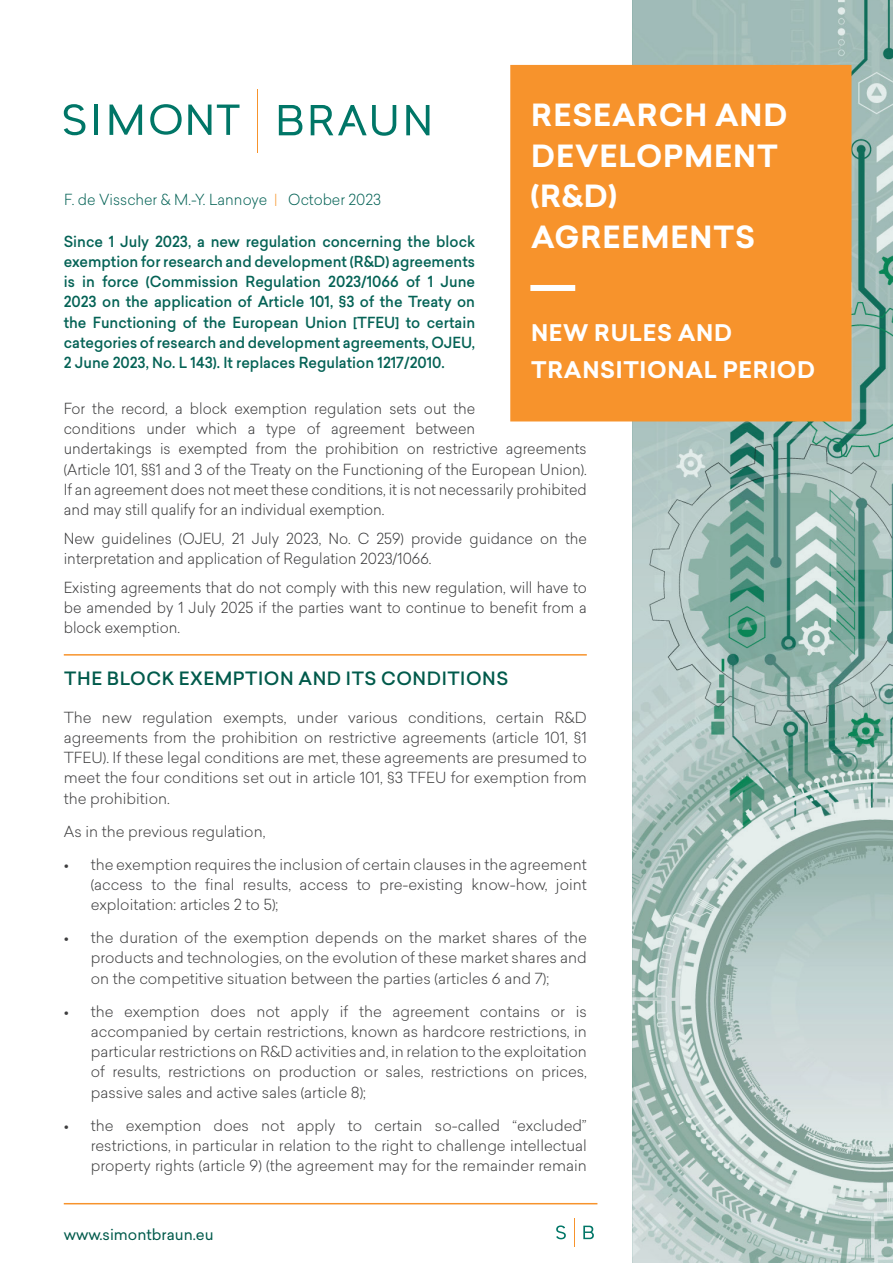
<style>
.page{position:relative;width:893px;height:1263px;background:#fff}
.page>*{position:absolute;margin:0;border:0;box-sizing:border-box;transform-origin:0 0}
.t1{font:700 30px/40.5px "Sailec";letter-spacing:.03em;color:#fff}
.t2{font:700 22.5px/37.5px "Sailec";letter-spacing:.03em;color:#fff}
.Titre_1_-_green_bold_underlined{font:500 18px "Sailec";letter-spacing:.03em;color:#005a4b}
.Texte{font:300 15px/20.2px "Sailec";color:#3e3e3f;text-align:justify}
.Intro{font:300 15px/20.2px "Sailec";color:#383839;scale:.96 1}
.Intro-2{font:500 15px/20.2px "Sailec";color:#046255;text-align:justify;scale:.96 1}
.Intro-3{font:300 15px "Sailec";color:#046255;scale:.96 1}
.t3{font:15px "Sailec";color:#005a4b}
.s1{color:#f89c3c}
</style>
<div class="page">
<img style="left:632px;top:0;width:261px;height:1263px">
<hr style="left:64px;top:1203px;width:533px;height:1px;background:#f7932c">
<svg style="left:574px;top:1218px;width:1px;height:28px"></svg>
<svg style="left:556px;top:1225px;width:10px;height:14px"></svg>
<svg style="left:583px;top:1225px;width:11px;height:14px"></svg>
<hr style="left:257px;top:89px;width:1px;height:64px;background:#f7932c">
<hr style="left:94px;top:105px;width:4px;height:30px;background:#007667">
<svg style="left:110px;top:105px;width:32px;height:30px"></svg>
<svg style="left:150px;top:104px;width:32px;height:31px"></svg>
<svg style="left:188px;top:105px;width:23px;height:30px"></svg>
<svg style="left:217px;top:105px;width:22px;height:30px"></svg>
<svg style="left:64px;top:104px;width:21px;height:31px"></svg>
<svg style="left:279px;top:105px;width:23px;height:30px"></svg>
<svg style="left:406px;top:105px;width:23px;height:30px"></svg>
<svg style="left:311px;top:105px;width:85px;height:31px"></svg>
<div style="left:510px;top:65px;width:341px;height:356px;background:#f7932c"></div>
<hr style="left:64px;top:654px;width:523px;height:2px;background:#f7932c">
<div style="left:530px;top:285px;width:45px;height:6px;background:#fff"></div>
<p class="t1" style="left:530px;top:96px;width:259px">RESEARCH AND<br>DEVELOPMENT (R&amp;D)<br>AGREEMENTS</p>
<p class="Intro-3" style="left:64px;top:189px;width:332px">F. de Visscher &amp; M.-Y. Lannoye <span class="s1">|</span> October 2023</p>
<p class="Intro-2" style="left:64px;top:231px;width:430px">Since 1 July 2023, a new regulation concerning the block exemption for research and development (R&amp;D) agreements is in force (Commission Regulation 2023/1066 of 1 June 2023 on the application of Article 101, §3 of the Treaty on the Functioning of the European Union [TFEU] to certain categories of research and development agreements, OJEU, 2 June 2023, No. L 143). It replaces Regulation 1217/2010.</p>
<p class="Intro" style="left:64px;top:398px;width:546px">For the record, a block exemption regulation sets out the<br>conditions under which a type of agreement between<br>undertakings is exempted from the prohibition on restrictive agreements (Article 101, §§1 and 3 of the Treaty on the Functioning of the European Union).<br>If an agreement does not meet these conditions, it is not necessarily prohibited and may still qualify for an individual exemption.</p>
<p class="Intro" style="left:64px;top:528px;width:546px">New guidelines (OJEU, 21 July 2023, No. C 259) provide guidance on the interpretation and application of Regulation 2023/1066.</p>
<p class="Intro" style="left:64px;top:577px;width:546px;text-align:justify">Existing agreements that do not comply with this new regulation, will have to be amended by 1 July 2025 if the parties want to continue to benefit from a block exemption.</p>
<p class="t2" style="left:531px;top:314px;width:286px">NEW RULES AND<br>TRANSITIONAL PERIOD</p>
<p class="Titre_1_-_green_bold_underlined" style="left:64px;top:666px;width:445px">THE BLOCK EXEMPTION AND ITS CONDITIONS</p>
<p class="Texte" style="left:64px;top:707px;width:525px">The new regulation exempts, under various conditions, certain R&amp;D agreements from the prohibition on restrictive agreements (article 101, §1<br>TFEU). If these legal conditions are met, these agreements are presumed to meet the four conditions set out in article 101, §3 TFEU for exemption from the prohibition.</p>
<p class="Texte" style="left:64px;top:821px;width:203px">As in the previous regulation,</p>
<p class="Texte" style="left:91px;top:854px;width:498px;text-indent:-27px">• the exemption requires the inclusion of certain clauses in the agreement (access to the final results, access to pre-existing know-how, joint exploitation: articles 2 to 5);</p>
<p class="Texte" style="left:91px;top:927px;width:498px;text-indent:-27px">• the duration of the exemption depends on the market shares of the products and technologies, on the evolution of these market shares and on the competitive situation between the parties (articles 6 and 7);</p>
<p class="Texte" style="left:91px;top:1001px;width:498px;text-indent:-27px">• the exemption does not apply if the agreement contains or is accompanied by certain restrictions, known as hardcore restrictions, in particular restrictions on R&amp;D activities and, in relation to the exploitation of results, restrictions on production or sales, restrictions on prices, passive sales and active sales (article 8);</p>
<p class="Texte" style="left:91px;top:1115px;width:498px;text-indent:-27px">• the exemption does not apply to certain so-called “excluded” restrictions, in particular in relation to the right to challenge intellectual property rights (article 9) (the agreement may for the remainder remain</p>
<p class="t3" style="left:64px;top:1223px;width:151px">www.simontbraun.eu</p>
</div>
